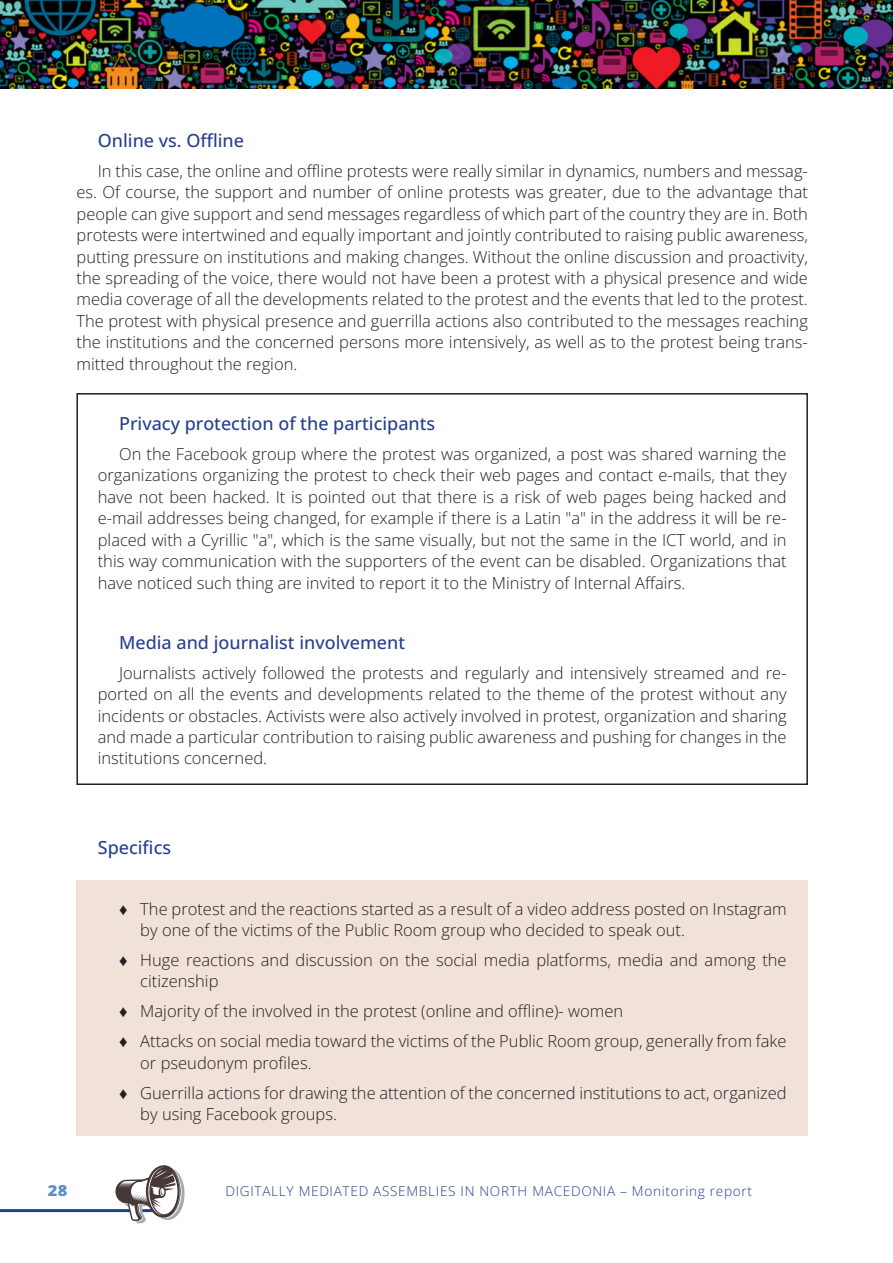
<style>
.page{position:relative;width:893px;height:1263px;background:#fff}
.page>*{position:absolute;margin:0;border:0;box-sizing:border-box;transform-origin:0 0}
.mal{font:500 18px "Open Sans";color:#253f8e}
.t1{font:300 16.5px/21.5px "Open Sans";color:#231f20}
.t2{font:800 15px "Open Sans";color:#5e8eca;scale:1.1 1}
.t3{font:300 13.5px "Open Sans";letter-spacing:.05em;color:#253f8e}
.s1{font-family:"Times New Roman";font-weight:400}
</style>
<div class="page">
<hr style="left:0;top:1209px;width:131px;height:3px;background:#253f8e">
<svg style="left:115px;top:1165px;width:70px;height:58px"></svg>
<img style="left:0;top:0;width:893px;height:89px">
<div style="left:76px;top:880px;width:732px;height:255px;background:#f0e1d9"></div>
<div style="left:76px;top:393px;width:732px;height:392px;border:2px solid #231f20"></div>
<p class="mal" style="left:98px;top:128px;width:148px">Online vs. Offline</p>
<p class="t1" style="left:77px;top:160px;width:733px;text-align:justify;text-indent:21px">In this case, the online and offline protests were really similar in dynamics, numbers and messag&shy;es. Of course, the support and number of online protests was greater, due to the advantage that people can give support and send messages regardless of which part of the country they are in. Both protests were intertwined and equally important and jointly contributed to raising public awareness, putting pressure on institutions and making changes. Without the online discussion and proactivity, the spreading of the voice, there would not have been a protest with a physical presence and wide media coverage of all the developments related to the protest and the events that led to the protest.<br>The protest with physical presence and guerrilla actions also contributed to the messages reaching the institutions and the concerned persons more intensively, as well as to the protest being trans&shy;mitted throughout the region.</p>
<p class="mal" style="left:119px;top:411px;width:318px">Privacy protection of the participants</p>
<p class="t1" style="left:98px;top:443px;width:690px;text-align:justify;text-indent:21px">On the Facebook group where the protest was organized, a post was shared warning the organizations organizing the protest to check their web pages and contact e-mails, that they have not been hacked. It is pointed out that there is a risk of web pages being hacked and e-mail addresses being changed, for example if there is a Latin "a" in the address it will be re&shy;placed with a Cyrillic "a", which is the same visually, but not the same in the ICT world, and in this way communication with the supporters of the event can be disabled. Organizations that have noticed such thing are invited to report it to the Ministry of Internal Affairs.</p>
<p class="mal" style="left:119px;top:630px;width:288px">Media and journalist involvement</p>
<p class="t1" style="left:98px;top:661px;width:690px;text-align:justify;text-indent:21px">Journalists actively followed the protests and regularly and intensively streamed and re&shy;ported on all the events and developments related to the theme of the protest without any incidents or obstacles. Activists were also actively involved in protest, organization and sharing and made a particular contribution to raising public awareness and pushing for changes in the institutions concerned.</p>
<p class="mal" style="left:98px;top:835px;width:75px">Specifics</p>
<p class="t1" style="left:140px;top:897px;width:648px;text-indent:-21px"><span class="s1">♦</span> The protest and the reactions started as a result of a video address posted on Instagram by one of the victims of the Public Room group who decided to speak out.</p>
<p class="t1" style="left:140px;top:949px;width:648px;text-indent:-21px"><span class="s1">♦</span> Huge reactions and discussion on the social media platforms, media and among the citizenship</p>
<p class="t1" style="left:119px;top:1000px;width:506px"><span class="s1">♦</span> Majority of the involved in the protest (online and offline)- women</p>
<p class="t1" style="left:140px;top:1030px;width:648px;text-indent:-21px"><span class="s1">♦</span> Attacks on social media toward the victims of the Public Room group, generally from fake or pseudonym profiles.</p>
<p class="t1" style="left:140px;top:1081px;width:648px;text-indent:-21px"><span class="s1">♦</span> Guerrilla actions for drawing the attention of the concerned institutions to act, organized by using Facebook groups.</p>
<p class="t2" style="left:48px;top:1180px;width:19px">28</p>
<p class="t3" style="left:225px;top:1181px;width:528px">DIGITALLY MEDIATED ASSEMBLIES IN NORTH MACEDONIA – Monitoring report</p>
</div>
